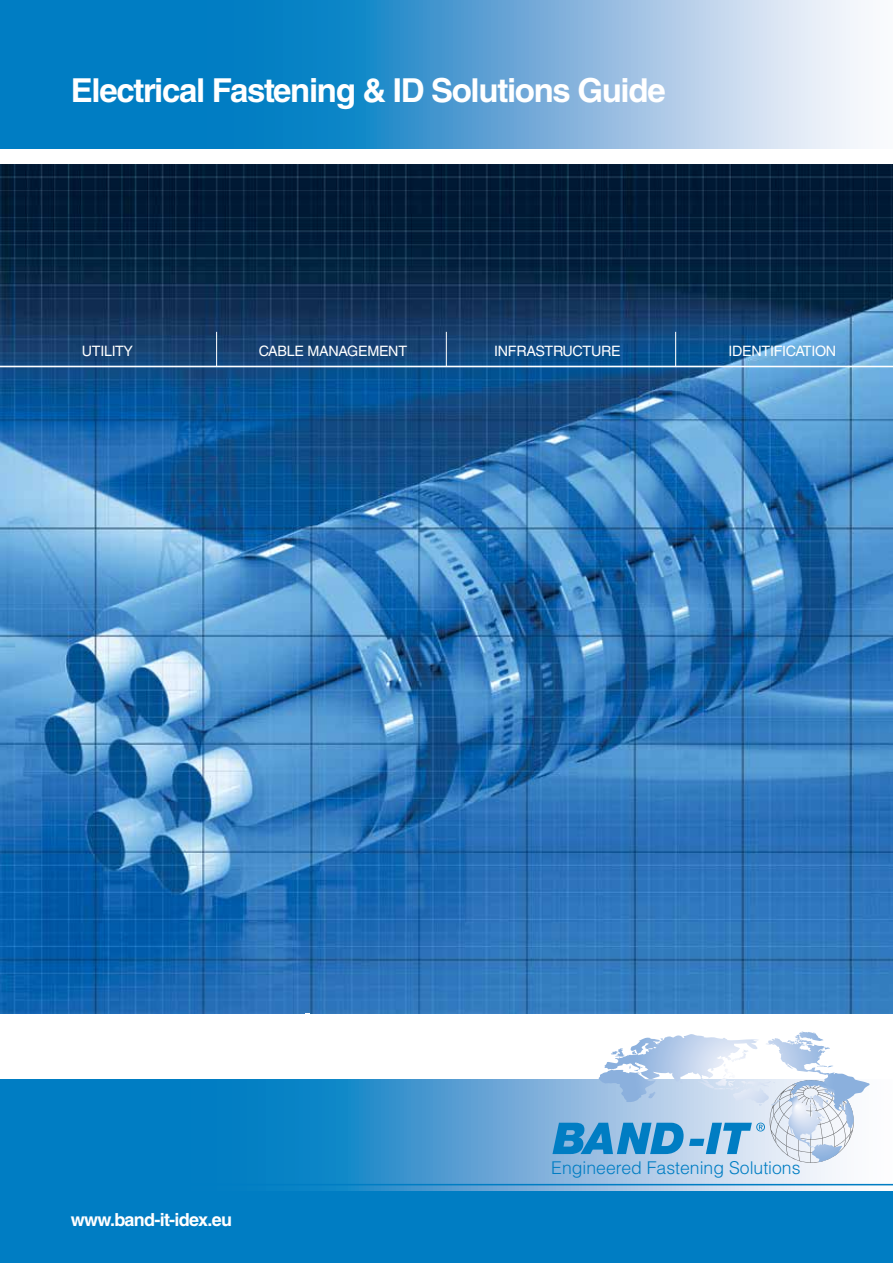
<style>
.page{position:relative;width:893px;height:1263px;background:#fff}
.page>*{position:absolute;margin:0;border:0;box-sizing:border-box;transform-origin:0 0}
.t1{font:700 33px "Helvetica LT Std";letter-spacing:-.04em;color:#fff}
.t2{font:700 18px "Helvetica LT Std";letter-spacing:-.04em;color:#fff}
.t3{font:300 17.55px "Helvetica LT Std";color:#007dc3}
.t4{font:14.4px "Helvetica LT Std";letter-spacing:-.02em;color:#fff}
</style>
<div class="page">
<img style="left:0;top:165px;width:893px;height:848px">
<svg style="left:0;top:1079px;width:893px;height:112px;background:#3e99d0"></svg>
<hr style="left:0;top:1184px;width:893px;height:1px;background:#007dc3">
<div style="left:0;top:1191px;width:893px;height:72px;background:#007dc3"></div>
<svg style="left:552px;top:1080px;width:302px;height:83px;background:#a2c6e4"></svg>
<svg style="left:659px;top:1031px;width:164px;height:11px"></svg>
<svg style="left:0;top:0;width:861px;height:149px;background:#55a3d5"></svg>
<hr style="left:0;top:366px;width:893px;height:1px;background:#fff">
<hr style="left:216px;top:332px;width:1px;height:35px;background:#fff">
<hr style="left:446px;top:332px;width:1px;height:35px;background:#fff">
<hr style="left:675px;top:332px;width:1px;height:35px;background:#fff">
<h1 class="t1" style="left:71px;top:71px;width:596px">Electrical Fastening &amp; ID Solutions Guide</h1>
<p class="t4" style="left:82px;top:342px;width:53px">UTILITY</p>
<p class="t4" style="left:259px;top:342px;width:150px">CABLE MANAGEMENT</p>
<p class="t4" style="left:494px;top:342px;width:128px">INFRASTRUCTURE</p>
<p class="t4" style="left:728px;top:342px;width:109px">IDENTIFICATION</p>
<p class="t2" style="left:71px;top:1208px;width:163px">www.band-it-idex.eu</p>
<p class="t3" style="left:551px;top:1157px;width:251px">Engineered Fastening Solutions</p>
</div>
